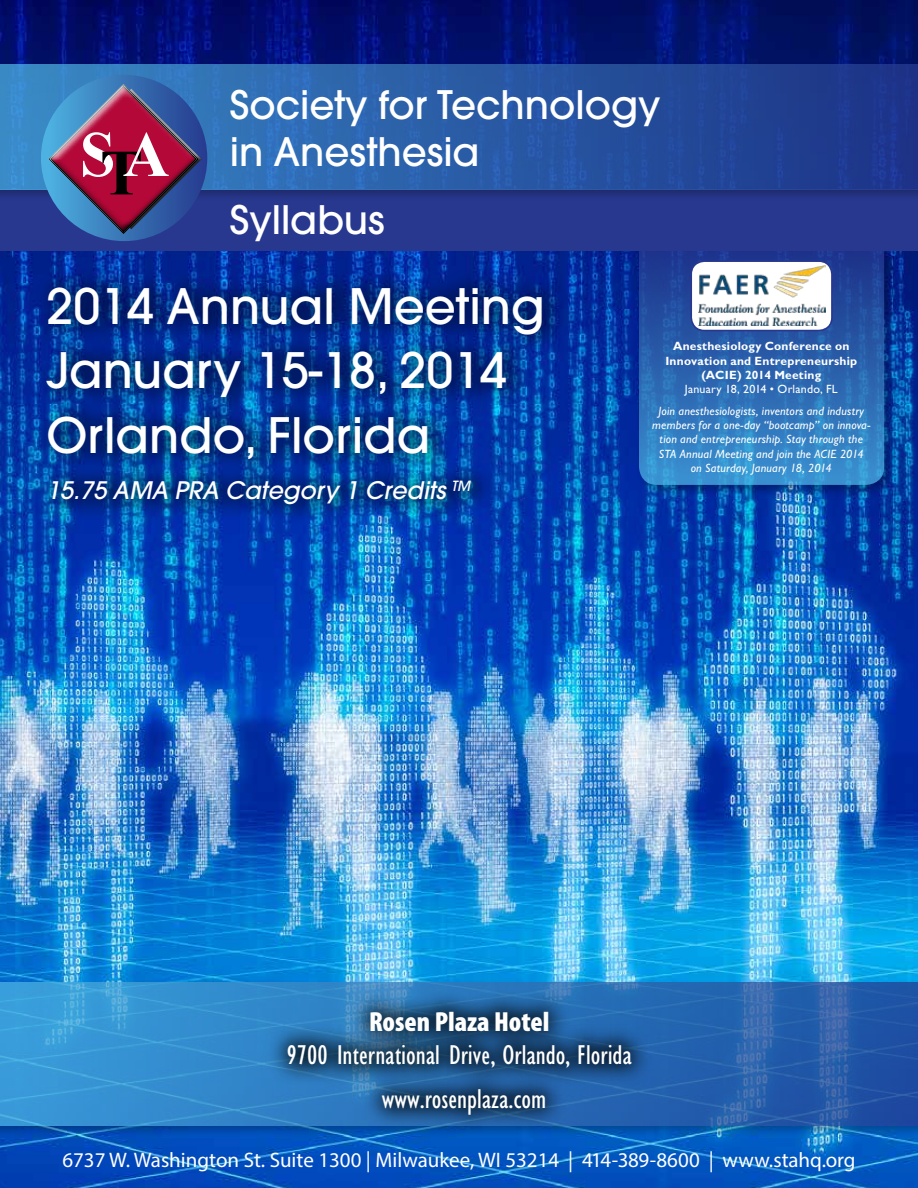
<style>
.page{position:relative;width:918px;height:1188px;background:#fff}
.page>*{position:absolute;margin:0;border:0;box-sizing:border-box;transform-origin:0 0}
.t1{font:500 48.45px/64.2px "Avant Garde";color:#fff}
.t2{font:500 39px/46.8px "Avant Garde";color:#fff}
.t3{font:condensed 28.2px/43.7px "Gill Sans Std";color:#fff;text-align:center}
.t4{font:900 condensed 27.75px "Myriad Pro";color:#fff}
.t5{font:italic 500 24px "Avant Garde";color:#fff}
.t6{font:21px "Myriad Pro";color:#fff}
.t7{font:italic 12px/14.4px "Gill Sans Std";letter-spacing:.015em;color:#fff;text-align:center}
.t8{font:700 12px/14.4px "Gill Sans Std";letter-spacing:.02em;color:#fff;text-align:center}
.t9{font:12px "Gill Sans Std";letter-spacing:.02em;color:#fff}
</style>
<div class="page">
<img style="left:0;top:0;width:918px;height:1188px">
<div style="left:636px;top:247px;width:261px;height:251px;background:#000;opacity:.35"></div>
<svg style="left:639px;top:251px;width:245px;height:234px;background:#2c6ab3"></svg>
<div style="left:0;top:189px;width:918px;height:62px;background:#28388f"></div>
<div style="left:33px;top:267px;width:537px;height:259px;background:#000;opacity:.35"></div>
<div style="left:0;top:61px;width:918px;height:141px;background:#000;opacity:.35"></div>
<div style="left:0;top:65px;width:918px;height:124px;background:linear-gradient(to right,#3a8ac9,#1c3188)"></div>
<svg style="left:41px;top:75px;width:166px;height:166px"></svg>
<div style="left:0;top:979px;width:918px;height:160px;background:#000;opacity:.35"></div>
<svg style="left:0;top:983px;width:918px;height:142px;background:#2f78be"></svg>
<div style="left:267px;top:990px;width:386px;height:145px;background:#000;opacity:.75"></div>
<div style="left:47px;top:82px;width:155px;height:81px;background:#fff;opacity:.75"></div>
<div style="left:47px;top:153px;width:155px;height:83px;background:#000;opacity:.75"></div>
<div style="left:691px;top:261px;width:141px;height:70px;background:#fff;border-radius:13px"></div>
<img style="left:699px;top:266px;width:126px;height:60px">
<div style="left:690px;top:260px;width:143px;height:71px;border:2px solid #28388f;border-radius:13px"></div>
<h2 class="t2" style="left:230px;top:82px;width:432px">Society for Technology in Anesthesia</h2>
<h2 class="t2" style="left:230px;top:196px;width:156px">Syllabus</h2>
<h1 class="t1" style="left:47px;top:274px;width:500px">2014 Annual Meeting<br>January 15-18, 2014<br>Orlando, Florida</h1>
<h3 class="t5" style="left:47px;top:476px;width:425px">15.75 AMA PRA Category 1 Credits <sup>TM</sup></h3>
<p class="t8" style="left:665px;top:339px;width:193px">Anesthesiology Conference on<br>Innovation and Entrepreneurship (ACIE) 2014 Meeting</p>
<p class="t9" style="left:685px;top:382px;width:155px">January 18, 2014 • Orlando, FL</p>
<p class="t7" style="left:652px;top:403px;width:220px">Join anesthesiologists, inventors and industry members for a one-day “bootcamp” on innova&shy;tion and entrepreneurship. Stay through the STA Annual Meeting and join the ACIE 2014 on Saturday, January 18, 2014</p>
<h3 class="t4" style="left:369px;top:1006px;width:182px">Rosen Plaza Hotel</h3>
<h3 class="t3" style="left:287px;top:1034px;width:347px">9700 International Drive, Orlando, Florida www.rosenplaza.com</h3>
<h3 class="t6" style="left:62px;top:1147px;width:795px">6737 W. Washington St. Suite 1300 | Milwaukee, WI 53214 | 414-389-8600 | www.stahq.org</h3>
</div>
